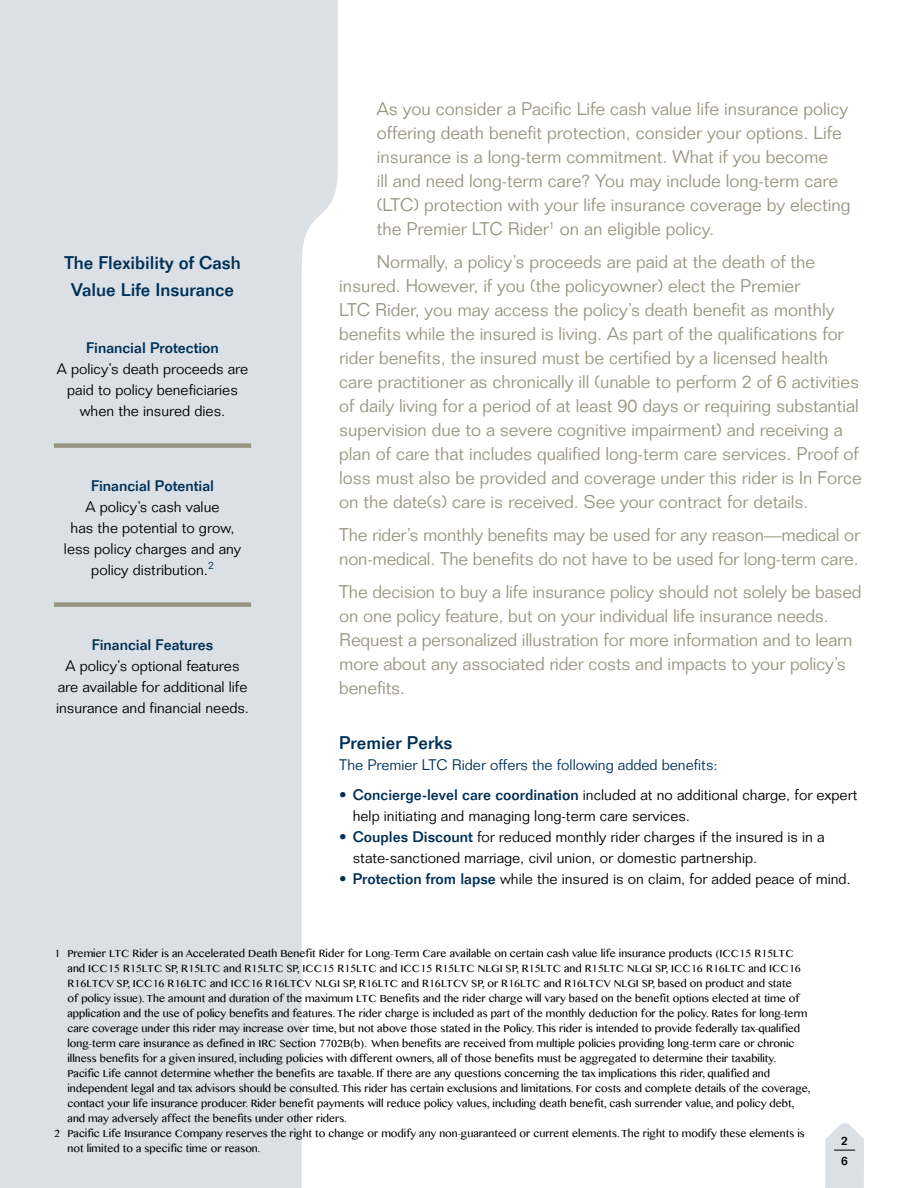
<style>
.page{position:relative;width:918px;height:1188px;background:#fff}
.page>*{position:absolute;margin:0;border:0;box-sizing:border-box;transform-origin:0 0}
.t1{font:300 18px/24px "Folio Std";color:#989582}
.t2{font:500 18px/27px "Folio Std";color:#003056;text-align:center}
.t3{font:15px "Sinhala MN";color:#000}
.t4{font:300 15px/21px "Folio Std";color:#000;text-align:center}
.t5{font:500 15px "Folio Std";color:#003056}
.t6{font:300 15px "Folio Std";color:#003056}
.t7{font:500 12px/20.1px "Folio Std";color:#000}
.s1{font-weight:500;color:#003056}
</style>
<div class="page">
<div style="left:0;top:0;width:291px;height:1188px;background:#dae0e6"></div>
<svg style="left:291px;top:0;width:47px;height:1188px"></svg>
<div style="left:54px;top:443px;width:197px;height:5px;background:#989582"></div>
<div style="left:54px;top:602px;width:197px;height:5px;background:#989582"></div>
<svg style="left:825px;top:1123px;width:39px;height:65px;background:#dce1e6"></svg>
<p class="t2" style="left:64px;top:250px;width:178px">The Flexibility of Cash<br>Value Life Insurance</p>
<p class="t5" style="left:86px;top:339px;width:134px">Financial Protection</p>
<p class="t4" style="left:57px;top:359px;width:193px">A policy’s death proceeds are paid to policy beneficiaries when the insured dies.</p>
<p class="t5" style="left:91px;top:477px;width:125px">Financial Potential</p>
<p class="t4" style="left:64px;top:497px;width:179px">A policy’s cash value<br>has the potential to grow, less policy charges and any policy distribution.<sup>2</sup></p>
<p class="t5" style="left:92px;top:636px;width:123px">Financial Features</p>
<p class="t4" style="left:56px;top:656px;width:195px">A policy’s optional features are available for additional life insurance and financial needs.</p>
<p class="t1" style="left:377px;top:97px;width:475px">As you consider a Pacific Life cash value life insurance policy offering death benefit protection, consider your options. Life insurance is a long-term commitment. What if you become<br>ill and need long-term care? You may include long-term care (LTC) protection with your life insurance coverage by electing the Premier LTC Rider<sup>1</sup> on an eligible policy.</p>
<p class="t1" style="left:339px;top:250px;width:524px;text-indent:37px">Normally, a policy’s proceeds are paid at the death of the insured. However, if you (the policyowner) elect the Premier<br>LTC Rider, you may access the policy’s death benefit as monthly benefits while the insured is living. As part of the qualifications for rider benefits, the insured must be certified by a licensed health care practitioner as chronically ill (unable to perform 2 of 6 activities of daily living for a period of at least 90 days or requiring substantial supervision due to a severe cognitive impairment) and receiving a plan of care that includes qualified long-term care services. Proof of loss must also be provided and coverage under this rider is In Force on the date(s) care is received. See your contract for details.</p>
<p class="t1" style="left:339px;top:523px;width:522px">The rider’s monthly benefits may be used for any reason—medical or non-medical. The benefits do not have to be used for long-term care.</p>
<p class="t1" style="left:339px;top:580px;width:524px">The decision to buy a life insurance policy should not solely be based on one policy feature, but on your individual life insurance needs.<br>Request a personalized illustration for more information and to learn more about any associated rider costs and impacts to your policy’s benefits.</p>
<p class="t2" style="left:339px;top:729px;width:115px">Premier Perks</p>
<p class="t6" style="left:339px;top:756px;width:380px">The Premier LTC Rider offers the following added benefits:</p>
<p class="t4" style="left:353px;top:784px;width:506px;text-align:left;text-indent:-14px"><span class="s1">• Concierge-level care coordination</span> included at no additional charge, for expert help initiating and managing long-term care services.</p>
<p class="t4" style="left:353px;top:826px;width:473px;text-align:left;text-indent:-14px"><span class="s1">• Couples Discount</span> for reduced monthly rider charges if the insured is in a state-sanctioned marriage, civil union, or domestic partnership.</p>
<p class="t4" style="left:339px;top:868px;width:513px"><span class="s1">• Protection from lapse</span> while the insured is on claim, for added peace of mind.</p>
<p class="t3" style="left:54px;top:946px;width:741px">1 Premier LTC Rider is an Accelerated Death Benefit Rider for Long-Term Care available on certain cash value life insurance products (ICC15 R15LTC</p>
<p class="t3" style="left:68px;top:961px;width:735px">and ICC15 R15LTC SP, R15LTC and R15LTC SP, ICC15 R15LTC and ICC15 R15LTC NLGI SP, R15LTC and R15LTC NLGI SP, ICC16 R16LTC and ICC16</p>
<p class="t3" style="left:68px;top:976px;width:726px">R16LTCV SP, ICC16 R16LTC and ICC16 R16LTCV NLGI SP, R16LTC and R16LTCV SP, or R16LTC and R16LTCV NLGI SP, based on product and state</p>
<p class="t3" style="left:68px;top:991px;width:734px">of policy issue). The amount and duration of the maximum LTC Benefits and the rider charge will vary based on the benefit options elected at time of</p>
<p class="t3" style="left:68px;top:1006px;width:742px">application and the use of policy benefits and features. The rider charge is included as part of the monthly deduction for the policy. Rates for long-term</p>
<p class="t3" style="left:68px;top:1021px;width:734px">care coverage under this rider may increase over time, but not above those stated in the Policy. This rider is intended to provide federally tax-qualified</p>
<p class="t3" style="left:68px;top:1036px;width:728px">long-term care insurance as defined in IRC Section 7702B(b). When benefits are received from multiple policies providing long-term care or chronic</p>
<p class="t3" style="left:68px;top:1051px;width:710px">illness benefits for a given insured, including policies with different owners, all of those benefits must be aggregated to determine their taxability.</p>
<p class="t3" style="left:68px;top:1066px;width:704px">Pacific Life cannot determine whether the benefits are taxable. If there are any questions concerning the tax implications this rider, qualified and</p>
<p class="t3" style="left:68px;top:1081px;width:744px">independent legal and tax advisors should be consulted. This rider has certain exclusions and limitations. For costs and complete details of the coverage,</p>
<p class="t3" style="left:68px;top:1096px;width:728px">contact your life insurance producer. Rider benefit payments will reduce policy values, including death benefit, cash surrender value, and policy debt,</p>
<p class="t3" style="left:68px;top:1111px;width:281px">and may adversely affect the benefits under other riders.</p>
<p class="t3" style="left:54px;top:1126px;width:752px">2 Pacific Life Insurance Company reserves the right to change or modify any non-guaranteed or current elements. The right to modify these elements is</p>
<p class="t3" style="left:68px;top:1141px;width:194px">not limited to a specific time or reason.</p>
<p class="t7" style="left:841px;top:1130px;width:8px">2<br>6</p>
</div>
